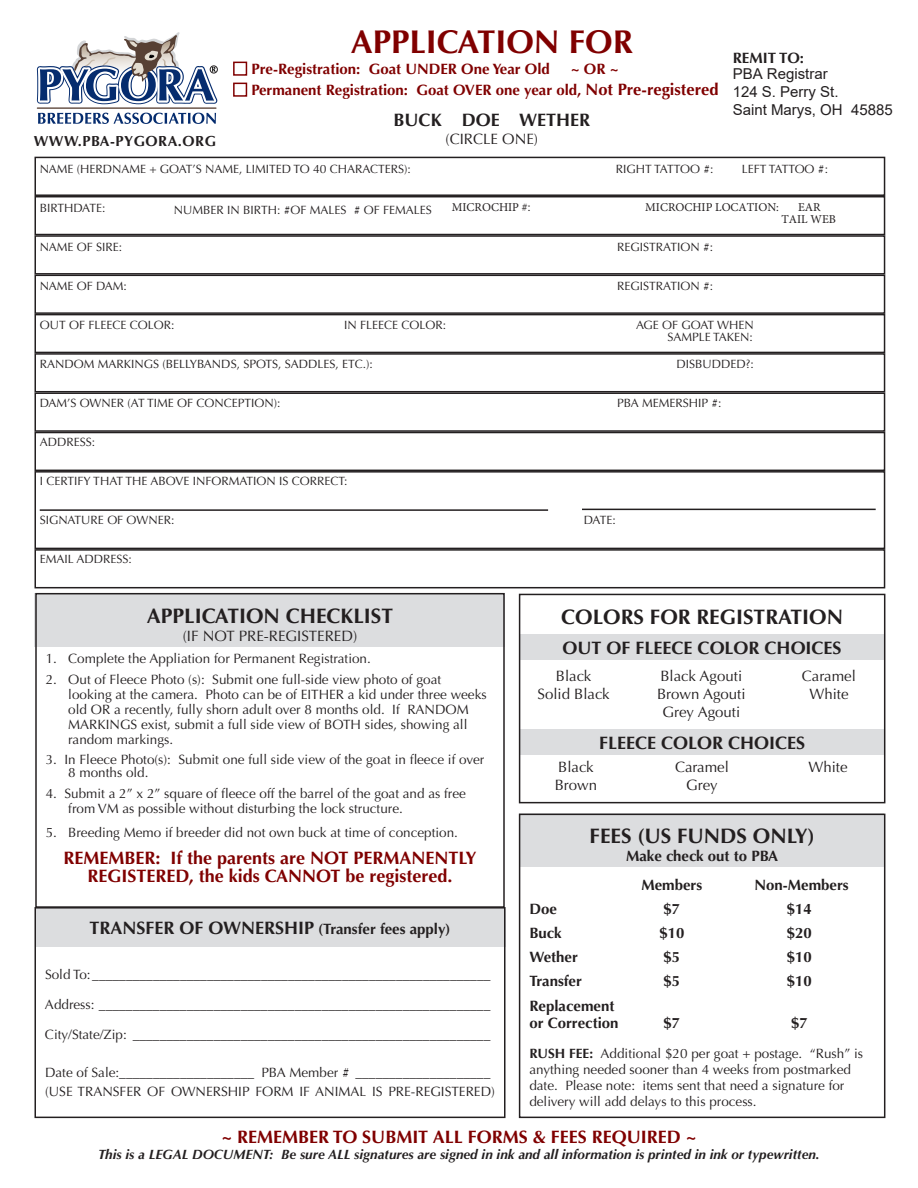
<style>
.page{position:relative;width:918px;height:1188px;background:#fff}
.page>*{position:absolute;margin:0;border:0;box-sizing:border-box;transform-origin:0 0}
.t1{font:700 33px "Optima";color:#800000}
.t2{font:700 21px "Optima";color:#231f20}
.t3{font:700 18px/18px "Optima";color:#800000;text-align:center}
.t4{font:700 18px "Optima";color:#231f20}
.t5{font:15px/18px "Optima";color:#231f20;text-align:center}
.t6{font:700 15px "Optima";color:#231f20}
.t7{font:700 15px/21px "Optima";color:#800000}
.t8{font:15px/16px "Arial";color:#231f20}
.t9{font:700 14.7px "Optima";letter-spacing:.035em;color:#231f20}
.t10{font:13.5px/15px "Optima";color:#231f20}
.t11{font:italic 700 13.5px "Optima";color:#231f20}
.t12{font:12px "Optima";color:#231f20}
.t13{font:12px/12.1px "Minion Pro";color:#231f20;text-align:center}
.s1{font-size:16.5px}
.s2{font-family:"Optima";font-weight:700}
.s3{font-family:"Optima"}
.s4{font-weight:700}
.s5{font-size:15px}
</style>
<div class="page">
<div style="left:34px;top:471px;width:851px;height:78px;border:2px solid #231f20"></div>
<div style="left:35px;top:908px;width:471px;height:39px;background:#dcdddf"></div>
<div style="left:519px;top:814px;width:365px;height:53px;background:#dcdddf"></div>
<div style="left:34px;top:594px;width:471px;height:53px;background:#dcdddf"></div>
<div style="left:233px;top:62px;width:14px;height:14px;border:2px solid #800000"></div>
<div style="left:233px;top:83px;width:14px;height:14px;border:2px solid #800000"></div>
<svg style="left:36px;top:32px;width:182px;height:92px"></svg>
<div style="left:210px;top:66px;width:8px;height:7px;border:1px solid #231f20;border-radius:50%"></div>
<div style="left:34px;top:907px;width:472px;height:211px;border:2px solid #231f20"></div>
<div style="left:35px;top:593px;width:470px;height:315px;border:2px solid #231f20"></div>
<div style="left:519px;top:814px;width:366px;height:304px;border:2px solid #231f20"></div>
<div style="left:519px;top:730px;width:365px;height:25px;background:#dcdddf"></div>
<div style="left:519px;top:635px;width:365px;height:25px;background:#dcdddf"></div>
<div style="left:519px;top:594px;width:366px;height:209px;border:2px solid #231f20"></div>
<div style="left:34px;top:157px;width:851px;height:39px;border:2px solid #231f20"></div>
<div style="left:34px;top:196px;width:851px;height:39px;border:2px solid #231f20"></div>
<div style="left:34px;top:235px;width:851px;height:40px;border:2px solid #231f20"></div>
<div style="left:34px;top:275px;width:851px;height:39px;border:2px solid #231f20"></div>
<div style="left:34px;top:314px;width:851px;height:39px;border:2px solid #231f20"></div>
<div style="left:34px;top:353px;width:851px;height:39px;border:2px solid #231f20"></div>
<div style="left:34px;top:392px;width:851px;height:40px;border:2px solid #231f20"></div>
<div style="left:34px;top:432px;width:851px;height:39px;border:2px solid #231f20"></div>
<div style="left:34px;top:549px;width:851px;height:39px;border:2px solid #231f20"></div>
<hr style="left:40px;top:509px;width:508px;height:2px;background:#231f20">
<hr style="left:582px;top:509px;width:294px;height:1px;background:#231f20">
<p class="t9" style="left:34px;top:132px;width:184px">WWW.PBA-PYGORA.ORG</p>
<p class="t1" style="left:351px;top:23px;width:284px">APPLICATION FOR</p>
<p class="t7" style="left:251px;top:59px;width:300px">Pre-Registration: Goat UNDER One Year Old</p>
<p class="t7" style="left:251px;top:59px;width:469px;text-indent:319px">~ OR ~<br>Permanent Registration: Goat OVER one year old, <span class="s1">Not Pre-registered</span></p>
<p class="t4" style="left:394px;top:109px;width:198px">BUCK DOE WETHER</p>
<p class="t5" style="left:446px;top:130px;width:94px">(CIRCLE ONE)</p>
<p class="t8" style="left:733px;top:50px;width:97px"><span class="s2">REMIT TO:<br></span>PBA Registrar</p>
<p class="t8" style="left:733px;top:83px;width:162px;line-height:18px">124 S. Perry St.<br>Saint Marys, OH 45885</p>
<p class="t12" style="left:40px;top:162px;width:373px">NAME (HERDNAME + GOAT’S NAME, LIMITED TO 40 CHARACTERS):</p>
<p class="t12" style="left:616px;top:162px;width:99px">RIGHT TATTOO #:</p>
<p class="t12" style="left:742px;top:162px;width:88px">LEFT TATTOO #:</p>
<p class="t12" style="left:40px;top:201px;width:67px">BIRTHDATE:</p>
<p class="t13" style="left:452px;top:202px;width:81px">MICROCHIP #<span class="s3">:</span></p>
<p class="t13" style="left:645px;top:202px;width:135px">MICROCHIP LOCATION:</p>
<p class="t13" style="left:781px;top:202px;width:56px">EAR<br>TAIL WEB</p>
<p class="t12" style="left:40px;top:240px;width:84px">NAME OF SIRE:</p>
<p class="t12" style="left:617px;top:240px;width:97px">REGISTRATION #:</p>
<p class="t12" style="left:40px;top:279px;width:89px">NAME OF DAM:</p>
<p class="t12" style="left:617px;top:279px;width:97px">REGISTRATION #:</p>
<p class="t12" style="left:40px;top:318px;width:136px">OUT OF FLEECE COLOR:</p>
<p class="t12" style="left:344px;top:318px;width:104px">IN FLEECE COLOR:</p>
<p class="t12" style="left:636px;top:318px;width:119px">AGE OF GOAT WHEN</p>
<p class="t12" style="left:40px;top:357px;width:335px">RANDOM MARKINGS (BELLYBANDS, SPOTS, SADDLES, ETC.):</p>
<p class="t12" style="left:676px;top:357px;width:79px">DISBUDDED?:</p>
<p class="t12" style="left:40px;top:396px;width:242px">DAM’S OWNER (AT TIME OF CONCEPTION):</p>
<p class="t12" style="left:617px;top:396px;width:106px">PBA MEMERSHIP #:</p>
<p class="t12" style="left:40px;top:435px;width:57px">ADDRESS:</p>
<p class="t12" style="left:40px;top:474px;width:309px">I CERTIFY THAT THE ABOVE INFORMATION IS CORRECT:</p>
<p class="t12" style="left:40px;top:513px;width:136px">SIGNATURE OF OWNER:</p>
<p class="t12" style="left:584px;top:513px;width:33px">DATE:</p>
<p class="t12" style="left:40px;top:552px;width:94px">EMAIL ADDRESS:</p>
<p class="t12" style="left:667px;top:330px;width:87px">SAMPLE TAKEN:</p>
<p class="t2" style="left:147px;top:603px;width:248px">APPLICATION CHECKLIST</p>
<p class="t5" style="left:183px;top:627px;width:176px">(IF NOT PRE-REGISTERED)</p>
<p class="t10" style="left:46px;top:651px;width:327px">1. Complete the Appliation for Permanent Registration.</p>
<p class="t10" style="left:68px;top:672px;width:420px;text-indent:-22px">2. Out of Fleece Photo (s): Submit one full-side view photo of goat looking at the camera. Photo can be of EITHER a kid under three weeks old OR a recently, fully shorn adult over 8 months old. If RANDOM MARKINGS exist, submit a full side view of BOTH sides, showing all random markings.</p>
<p class="t10" style="left:68px;top:753px;width:418px;line-height:13.5px;text-indent:-23px">3. In Fleece Photo(s): Submit one full side view of the goat in fleece if over<br>8 months old.</p>
<p class="t10" style="left:68px;top:786px;width:399px;text-indent:-23px">4. Submit a 2” x 2” square of fleece off the barrel of the goat and as free from VM as possible without disturbing the lock structure.</p>
<p class="t10" style="left:46px;top:825px;width:414px">5. Breeding Memo if breeder did not own buck at time of conception.</p>
<p class="t3" style="left:63px;top:849px;width:415px">REMEMBER: If the parents are NOT PERMANENTLY<br>REGISTERED, the kids CANNOT be registered.</p>
<p class="t2" style="left:561px;top:604px;width:283px">COLORS FOR REGISTRATION</p>
<p class="t4" style="left:563px;top:638px;width:281px">OUT OF FLEECE COLOR CHOICES</p>
<p class="t5" style="left:556px;top:667px;width:37px">Black</p>
<p class="t5" style="left:538px;top:685px;width:74px">Solid Black</p>
<p class="t5" style="left:802px;top:667px;width:55px">Caramel<br>White</p>
<p class="t4" style="left:599px;top:733px;width:208px">FLEECE COLOR CHOICES</p>
<p class="t5" style="left:660px;top:667px;width:83px">Black Agouti</p>
<p class="t5" style="left:657px;top:685px;width:90px">Brown Agouti</p>
<p class="t5" style="left:662px;top:703px;width:79px">Grey Agouti</p>
<p class="t5" style="left:558px;top:758px;width:37px">Black</p>
<p class="t5" style="left:555px;top:776px;width:44px">Brown</p>
<p class="t5" style="left:675px;top:758px;width:55px">Caramel</p>
<p class="t5" style="left:686px;top:776px;width:33px">Grey</p>
<p class="t5" style="left:808px;top:758px;width:41px">White</p>
<p class="t2" style="left:590px;top:824px;width:227px">FEES (US FUNDS ONLY)</p>
<p class="t6" style="left:626px;top:848px;width:154px">Make check out to PBA</p>
<p class="t6" style="left:641px;top:876px;width:62px">Members</p>
<p class="t6" style="left:755px;top:876px;width:96px">Non-Members</p>
<p class="t6" style="left:529px;top:900px;width:29px">Doe</p>
<p class="t6" style="left:664px;top:900px;width:18px">$7</p>
<p class="t6" style="left:787px;top:900px;width:27px">$14</p>
<p class="t6" style="left:529px;top:924px;width:34px">Buck</p>
<p class="t6" style="left:659px;top:924px;width:27px">$10</p>
<p class="t6" style="left:787px;top:924px;width:27px">$20</p>
<p class="t6" style="left:529px;top:948px;width:50px">Wether</p>
<p class="t6" style="left:664px;top:948px;width:18px">$5</p>
<p class="t6" style="left:787px;top:948px;width:27px">$10</p>
<p class="t6" style="left:529px;top:972px;width:54px">Transfer</p>
<p class="t6" style="left:664px;top:972px;width:18px">$5</p>
<p class="t6" style="left:787px;top:972px;width:27px">$10</p>
<p class="t6" style="left:529px;top:998px;width:87px">Replacement</p>
<p class="t6" style="left:529px;top:1014px;width:91px">or Correction</p>
<p class="t6" style="left:664px;top:1014px;width:18px">$7</p>
<p class="t6" style="left:791px;top:1014px;width:18px">$7</p>
<p class="t10" style="left:529px;top:1045px;width:335px;line-height:16.2px"><span class="s4">RUSH FEE:</span> Additional $20 per goat + postage. “Rush” is anything needed sooner than 4 weeks from postmarked date. Please note: items sent that need a signature for delivery will add delays to this process.</p>
<p class="t4" style="left:89px;top:918px;width:363px">TRANSFER OF OWNERSHIP <span class="s5">(Transfer fees apply)</span></p>
<p class="t10" style="left:45px;top:967px;width:447px">Sold To:___________________________________________________________</p>
<p class="t10" style="left:45px;top:997px;width:447px">Address: __________________________________________________________</p>
<p class="t10" style="left:45px;top:1027px;width:447px">City/State/Zip: _____________________________________________________</p>
<p class="t10" style="left:45px;top:1065px;width:447px">Date of Sale:____________________ PBA Member # ____________________</p>
<p class="t10" style="left:45px;top:1084px;width:451px">(USE TRANSFER OF OWNERSHIP FORM IF ANIMAL IS PRE-REGISTERED)</p>
<p class="t3" style="left:221px;top:1128px;width:477px">~ REMEMBER TO SUBMIT ALL FORMS &amp; FEES REQUIRED ~</p>
<p class="t11" style="left:98px;top:1147px;width:723px">This is a LEGAL DOCUMENT: Be sure ALL signatures are signed in ink and all information is printed in ink or typewritten.</p>
</div>
